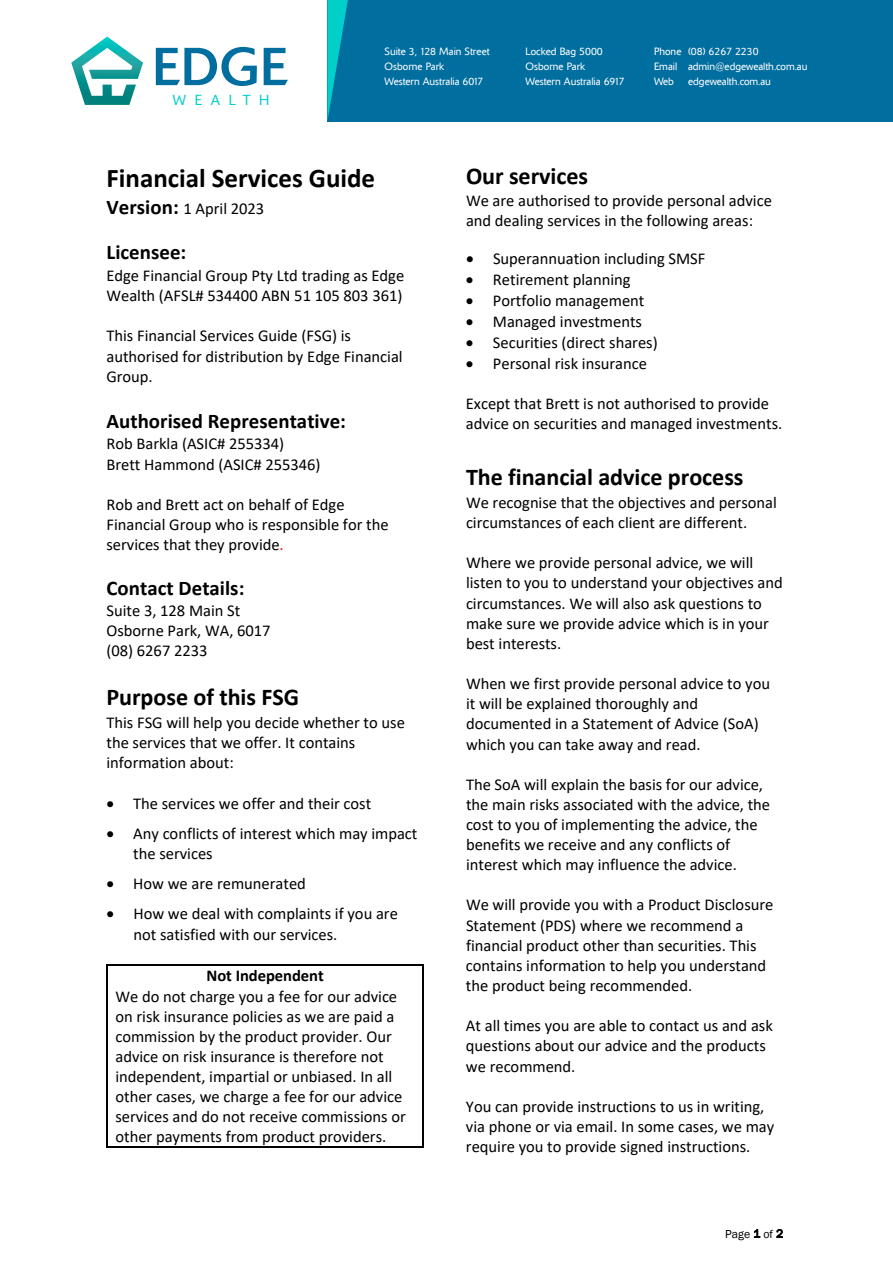
<style>
.page{position:relative;width:893px;height:1263px;background:#fff}
.page>*{position:absolute;margin:0;border:0;box-sizing:border-box;transform-origin:0 0}
.t1{font:52.8px "Delta";color:#006e9f}
.t2{font:700 27px "Calibri";color:#000}
.t3{font:700 24.15px "Calibri";color:#000}
.t4{font:700 20.85px "Calibri";color:#000}
.t5{font:16.5px/20.1px "Calibri";color:#000}
.t6{font:300 14.4px "Delta";letter-spacing:.6em;color:#00ceca}
.t7{font:11.85px "Franklin Gothic";letter-spacing:.005em;color:#000}
.t8{font:300 10.5px/15px "Delta";color:#fff}
.s1{font-weight:700;font-size:20.85px}
.s2{color:#f00}
.s3{font-weight:700}
.s4{font-size:11.7px}
</style>
<div class="page">
<div style="left:327px;top:0;width:566px;height:121px;background:#006e9f"></div>
<svg style="left:327px;top:0;width:21px;height:121px"></svg>
<svg style="left:71px;top:37px;width:72px;height:68px"></svg>
<hr style="left:108px;top:964px;width:314px;height:1px;background:#000">
<hr style="left:106px;top:965px;width:2px;height:181px;background:#000">
<hr style="left:108px;top:1146px;width:314px;height:2px;background:#000">
<hr style="left:422px;top:965px;width:2px;height:181px;background:#000">
<p class="t1" style="left:153px;top:36px;width:137px">EDGE</p>
<p class="t6" style="left:173px;top:91px;width:98px">WEALTH</p>
<p class="t8" style="left:385px;top:44px;width:106px">Suite 3, 128 Main Street<br>Osborne Park<br>Western Australia 6017</p>
<p class="t8" style="left:526px;top:44px;width:100px">Locked Bag 5000<br>Osborne Park<br>Western Australia 6917</p>
<p class="t8" style="left:654px;top:44px;width:155px">Phone (08) 6267 2230<br>Email admin@edgewealth.com.au</p>
<p class="t8" style="left:654px;top:74px;width:21px">Web</p>
<p class="t8" style="left:688px;top:74px;width:84px">edgewealth.com.au</p>
<p class="t2" style="left:106px;top:159px;width:270px">Financial Services Guide</p>
<p class="t5" style="left:106px;top:198px;width:159px"><span class="s1">Version:</span> 1 April 2023</p>
<p class="t4" style="left:106px;top:238px;width:81px">Licensee:</p>
<p class="t5" style="left:106px;top:265px;width:299px">Edge Financial Group Pty Ltd trading as Edge<br>Wealth (AFSL# 534400 ABN 51 105 803 361)</p>
<p class="t5" style="left:106px;top:326px;width:298px">This Financial Services Guide (FSG) is authorised for distribution by Edge Financial<br>Group.</p>
<p class="t4" style="left:106px;top:406px;width:241px">Authorised Representative:</p>
<p class="t5" style="left:106px;top:433px;width:216px">Rob Barkla (ASIC# 255334)<br>Brett Hammond (ASIC# 255346)</p>
<p class="t5" style="left:106px;top:494px;width:284px">Rob and Brett act on behalf of Edge<br>Financial Group who is responsible for the services that they provide<span class="s2">.</span></p>
<p class="t4" style="left:106px;top:573px;width:139px">Contact Details:</p>
<p class="t5" style="left:106px;top:600px;width:166px">Suite 3, 128 Main St<br>Osborne Park, WA, 6017 (08) 6267 2233</p>
<p class="t3" style="left:106px;top:680px;width:194px">Purpose of this FSG</p>
<p class="t5" style="left:106px;top:712px;width:300px">This FSG will help you decide whether to use the services that we offer. It contains information about:</p>
<p class="t5" style="left:106px;top:793px;width:266px">• The services we offer and their cost</p>
<p class="t5" style="left:133px;top:823px;width:286px;text-indent:-27px">• Any conflicts of interest which may impact the services</p>
<p class="t5" style="left:106px;top:873px;width:201px">• How we are remunerated</p>
<p class="t5" style="left:133px;top:903px;width:266px;line-height:20.5px;text-indent:-27px">• How we deal with complaints if you are not satisfied with our services.</p>
<p class="t5" style="left:115px;top:965px;width:292px;text-indent:91px"><span class="s3">Not Independent<br></span>We do not charge you a fee for our advice on risk insurance policies as we are paid a commission by the product provider. Our advice on risk insurance is therefore not independent, impartial or unbiased. In all other cases, we charge a fee for our advice services and do not receive commissions or other payments from product providers.</p>
<p class="t3" style="left:466px;top:158px;width:124px">Our services</p>
<p class="t5" style="left:466px;top:190px;width:307px">We are authorised to provide personal advice and dealing services in the following areas:</p>
<p class="t5" style="left:466px;top:248px;width:241px">• Superannuation including SMSF</p>
<p class="t5" style="left:466px;top:269px;width:166px">• Retirement planning</p>
<p class="t5" style="left:466px;top:290px;width:180px">• Portfolio management</p>
<p class="t5" style="left:466px;top:311px;width:178px">• Managed investments</p>
<p class="t5" style="left:466px;top:332px;width:193px">• Securities (direct shares)</p>
<p class="t5" style="left:466px;top:353px;width:183px">• Personal risk insurance</p>
<p class="t5" style="left:466px;top:393px;width:318px">Except that Brett is not authorised to provide advice on securities and managed investments.</p>
<p class="t3" style="left:466px;top:460px;width:279px">The financial advice process</p>
<p class="t5" style="left:466px;top:492px;width:312px">We recognise that the objectives and personal circumstances of each client are different.</p>
<p class="t5" style="left:466px;top:552px;width:318px">Where we provide personal advice, we will listen to you to understand your objectives and circumstances. We will also ask questions to make sure we provide advice which is in your best interests.</p>
<p class="t5" style="left:466px;top:673px;width:306px">When we first provide personal advice to you it will be explained thoroughly and documented in a Statement of Advice (SoA) which you can take away and read.</p>
<p class="t5" style="left:466px;top:774px;width:306px">The SoA will explain the basis for our advice, the main risks associated with the advice, the cost to you of implementing the advice, the benefits we receive and any conflicts of interest which may influence the advice.</p>
<p class="t5" style="left:466px;top:894px;width:309px">We will provide you with a Product Disclosure Statement (PDS) where we recommend a financial product other than securities. This contains information to help you understand the product being recommended.</p>
<p class="t5" style="left:466px;top:1015px;width:308px">At all times you are able to contact us and ask questions about our advice and the products we recommend.</p>
<p class="t5" style="left:466px;top:1096px;width:310px">You can provide instructions to us in writing, via phone or via email. In some cases, we may require you to provide signed instructions.</p>
<p class="t7" style="left:725px;top:1226px;width:60px">Page <span class="s4">1</span> of <span class="s4">2</span></p>
</div>
